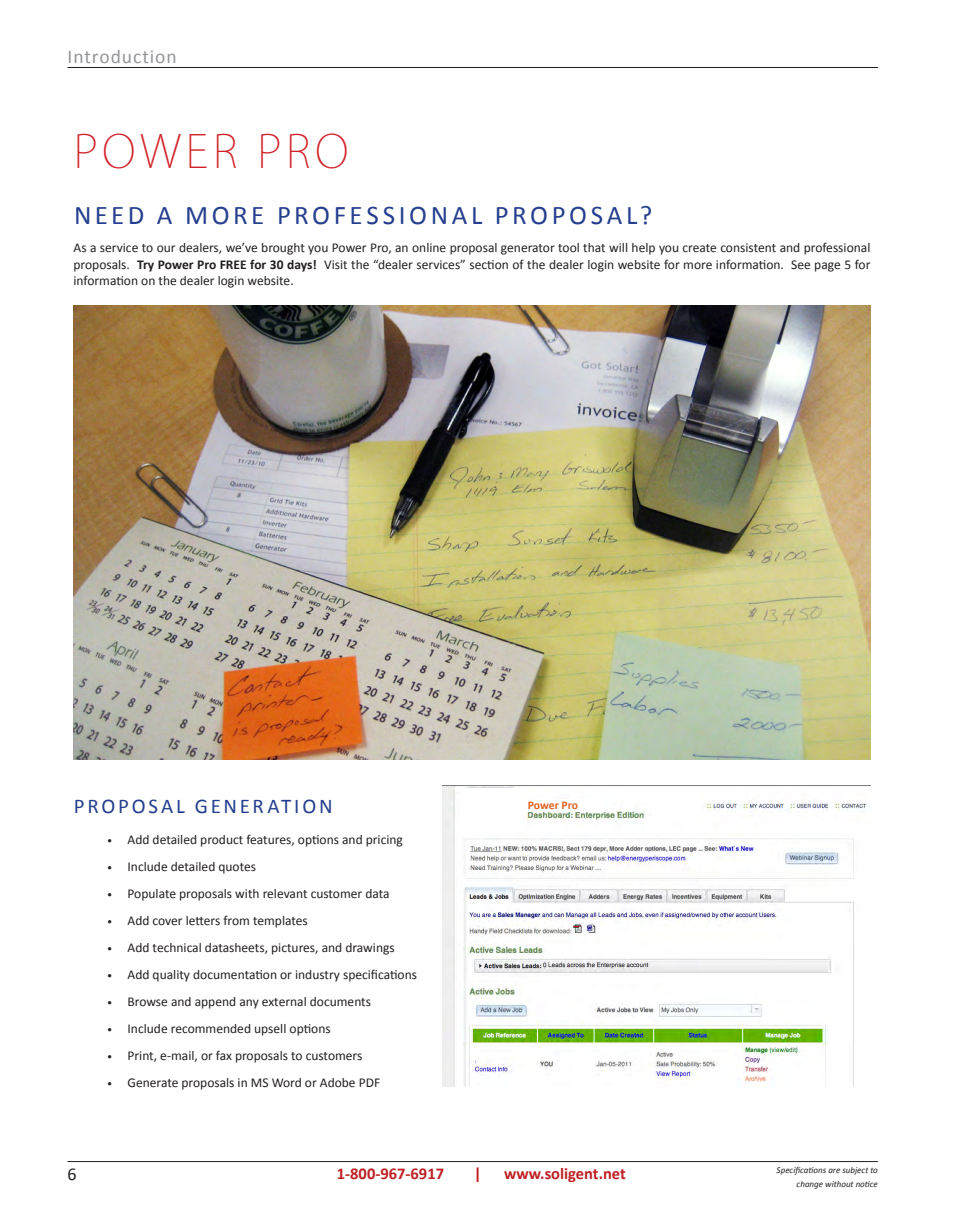
<style>
.page{position:relative;width:959px;height:1229px;background:#fff}
.page>*{position:absolute;margin:0;border:0;box-sizing:border-box;transform-origin:0 0}
.t1{font:200 45px "Koz Go Pr 6 N";color:#d1232a}
.t2{font:27px "Calibri";letter-spacing:.135em;color:#253f8e}
.t3{font:21px "Calibri";letter-spacing:.135em;color:#253f8e}
.t4{font:19.5px "Calibri";letter-spacing:.05em;color:#939598}
.t5{font:18px "Calibri";color:#231f20}
.t6{font:700 16.5px "Calibri";color:#be2024}
.t7{font:13.5px/16.5px "Calibri";color:#231f20;text-align:justify}
.t8{font:700 11.7px "Calibri";letter-spacing:-.005em;color:#e06225}
.t9{font:italic 9px/13.5px "Calibri";color:#231f20;text-align:right}
.s1{font-weight:700}
.s2{font-size:10.5px}
</style>
<div class="page">
<hr style="left:68px;top:67px;width:810px;height:1px;background:#231f20">
<hr style="left:68px;top:1161px;width:810px;height:1px;background:#231f20">
<img style="left:74px;top:305px;width:796px;height:454px">
<img style="left:442px;top:785px;width:428px;height:302px">
<div style="left:460px;top:787px;width:63px;height:44px;background:#fff"></div>
<div style="left:525px;top:799px;width:80px;height:12px;background:#fff"></div>
<div style="left:464px;top:792px;width:46px;height:43px;background:#fff"></div>
<p class="t4" style="left:68px;top:44px;width:111px">Introduction</p>
<p class="t1" style="left:74px;top:126px;width:33px">POWER</p>
<p class="t1" style="left:257px;top:126px;width:30px">PRO</p>
<p class="t2" style="left:74px;top:198px;width:579px">NEED A MORE PROFESS IONAL PROPOSAL?</p>
<p class="t7" style="left:73px;top:239px;width:798px">As a service to our dealers, we’ve brought you Power Pro, an online proposal generator tool that will help you create consistent and professional proposals. <span class="s1">Try Power Pro FREE for 30 days!</span> Visit the “dealer services” section of the dealer login website for more information. See page 5 for information on the dealer login website.</p>
<p class="t3" style="left:74px;top:792px;width:260px">PROPOSAL GENERATION</p>
<p class="t7" style="left:107px;top:831px;width:297px"><span class="s2">•</span> Add detailed product features, options and pricing</p>
<p class="t7" style="left:107px;top:858px;width:150px"><span class="s2">•</span> Include detailed quotes</p>
<p class="t7" style="left:107px;top:885px;width:284px"><span class="s2">•</span> Populate proposals with relevant customer data</p>
<p class="t7" style="left:107px;top:912px;width:202px"><span class="s2">•</span> Add cover letters from templates</p>
<p class="t7" style="left:107px;top:939px;width:289px"><span class="s2">•</span> Add technical datasheets, pictures, and drawings</p>
<p class="t7" style="left:107px;top:966px;width:311px"><span class="s2">•</span> Add quality documentation or industry specifications</p>
<p class="t7" style="left:107px;top:993px;width:265px"><span class="s2">•</span> Browse and append any external documents</p>
<p class="t7" style="left:107px;top:1020px;width:225px"><span class="s2">•</span> Include recommended upsell options</p>
<p class="t7" style="left:107px;top:1047px;width:256px"><span class="s2">•</span> Print, e-mail, or fax proposals to customers</p>
<p class="t7" style="left:107px;top:1074px;width:274px"><span class="s2">•</span> Generate proposals in MS Word or Adobe PDF</p>
<p class="t8" style="left:528px;top:797px;width:52px">Power Pro</p>
<p class="t5" style="left:68px;top:1162px;width:11px">6</p>
<p class="t6" style="left:337px;top:1163px;width:109px">1-800-967-6917</p>
<p class="t6" style="left:474px;top:1163px;width:9px">|</p>
<p class="t6" style="left:504px;top:1163px;width:123px">www.soligent.net</p>
<p class="t9" style="left:776px;top:1163px;width:103px">Specifications are subject to change without notice</p>
</div>
